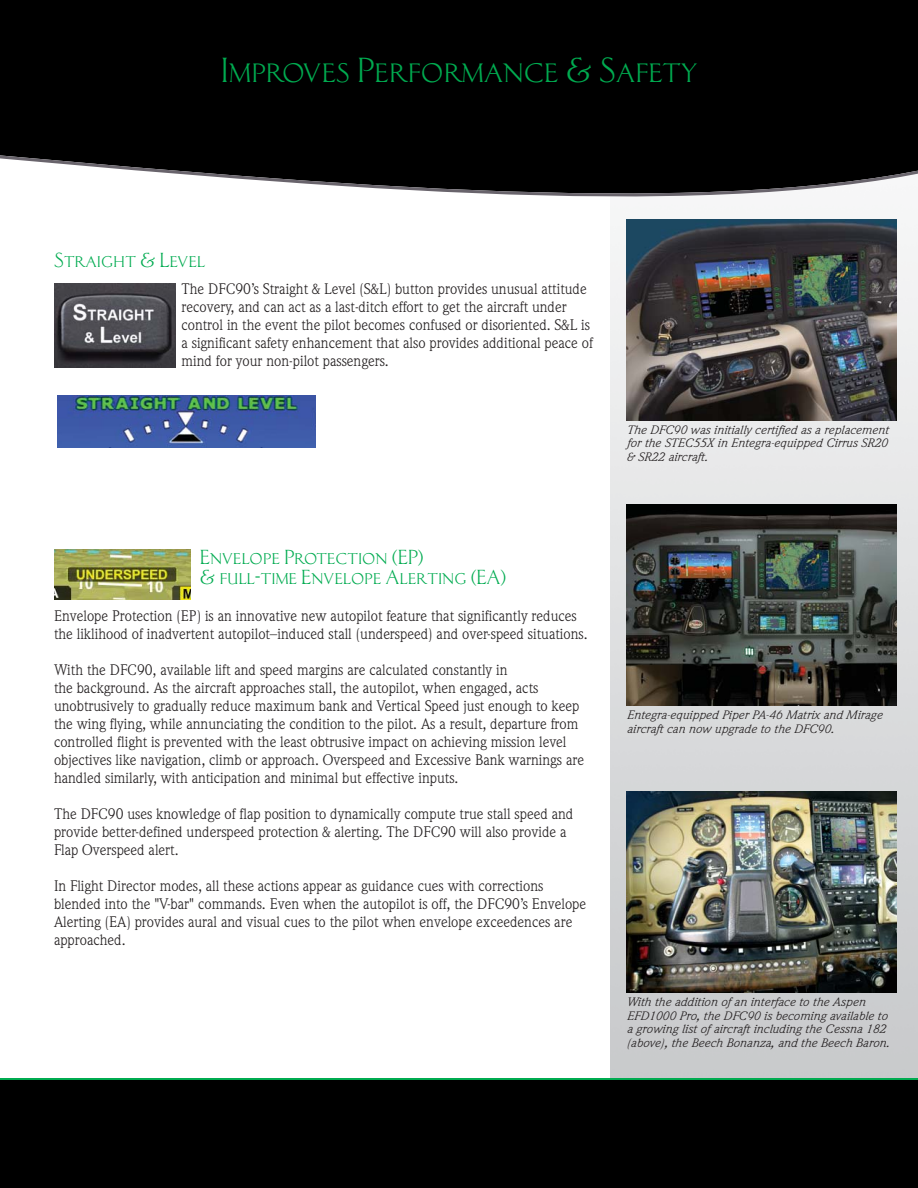
<style>
.page{position:relative;width:918px;height:1188px;background:#fff}
.page>*{position:absolute;margin:0;border:0;box-sizing:border-box;transform-origin:0 0}
.t1{font:36px "AT Classic Roman";color:#00ab50}
.t2{font:21px/19.5px "AT Classic Roman";color:#00ab50}
.t3{font:15px/18px "Weidemann";color:#231f20}
.t4{font:italic 12px/13.5px "Weidemann";color:#231f20;scale:1.09 1}
</style>
<div class="page">
<img style="left:611px;top:277px;width:307px;height:801px">
<svg style="left:0;top:0;width:918px;height:277px"></svg>
<div style="left:0;top:1080px;width:918px;height:108px;background:#000"></div>
<hr style="left:0;top:1078px;width:918px;height:2px;background:#00ab50">
<img style="left:54px;top:550px;width:137px;height:50px">
<img style="left:57px;top:395px;width:258px;height:52px">
<img style="left:626px;top:791px;width:270px;height:202px">
<img style="left:626px;top:504px;width:270px;height:202px">
<img style="left:626px;top:219px;width:270px;height:201px">
<img style="left:54px;top:284px;width:122px;height:83px">
<h1 class="t1" style="left:220px;top:48px;width:479px">Improves Performance &amp; Safety</h1>
<h2 class="t2" style="left:54px;top:250px;width:153px">Straight &amp; Level</h2>
<p class="t3" style="left:182px;top:281px;width:413px">The DFC90’s Straight &amp; Level (S&amp;L) button provides unusual attitude recovery, and can act as a last-ditch effort to get the aircraft under control in the event the pilot becomes confused or disoriented. S&amp;L is a significant safety enhancement that also provides additional peace of mind for your non-pilot passengers.</p>
<p class="t4" style="left:626px;top:424px;width:242px;text-align:justify">The DFC90 was initially certified as a replacement for the STEC55X in Entegra-equipped Cirrus SR20 &amp; SR22 aircraft.</p>
<h2 class="t2" style="left:200px;top:547px;width:308px">Envelope Protection (EP)<br>&amp; full-time Envelope Alerting (EA)</h2>
<p class="t3" style="left:54px;top:608px;width:535px">Envelope Protection (EP) is an innovative new autopilot feature that significantly reduces the liklihood of inadvertent autopilot–induced stall (underspeed) and over-speed situations.</p>
<p class="t3" style="left:54px;top:662px;width:532px">With the DFC90, available lift and speed margins are calculated constantly in<br>the background. As the aircraft approaches stall, the autopilot, when engaged, acts unobtrusively to gradually reduce maximum bank and Vertical Speed just enough to keep the wing flying, while annunciating the condition to the pilot. As a result, departure from controlled flight is prevented with the least obtrusive impact on achieving mission level objectives like navigation, climb or approach. Overspeed and Excessive Bank warnings are handled similarly, with anticipation and minimal but effective inputs.</p>
<p class="t3" style="left:54px;top:806px;width:521px">The DFC90 uses knowledge of flap position to dynamically compute true stall speed and provide better-defined underspeed protection &amp; alerting. The DFC90 will also provide a<br>Flap Overspeed alert.</p>
<p class="t3" style="left:54px;top:878px;width:534px">In Flight Director modes, all these actions appear as guidance cues with corrections blended into the "V-bar" commands. Even when the autopilot is off, the DFC90’s Envelope Alerting (EA) provides aural and visual cues to the pilot when envelope exceedences are approached.</p>
<p class="t4" style="left:626px;top:709px;width:236px">Entegra-equipped Piper PA-46 Matrix and Mirage aircraft can now upgrade to the DFC90.</p>
<p class="t4" style="left:626px;top:997px;width:243px">With the addition of an interface to the Aspen EFD1000 Pro, the DFC90 is becoming available to a growing list of aircraft including the Cessna 182 (above), the Beech Bonanza, and the Beech Baron.</p>
</div>
